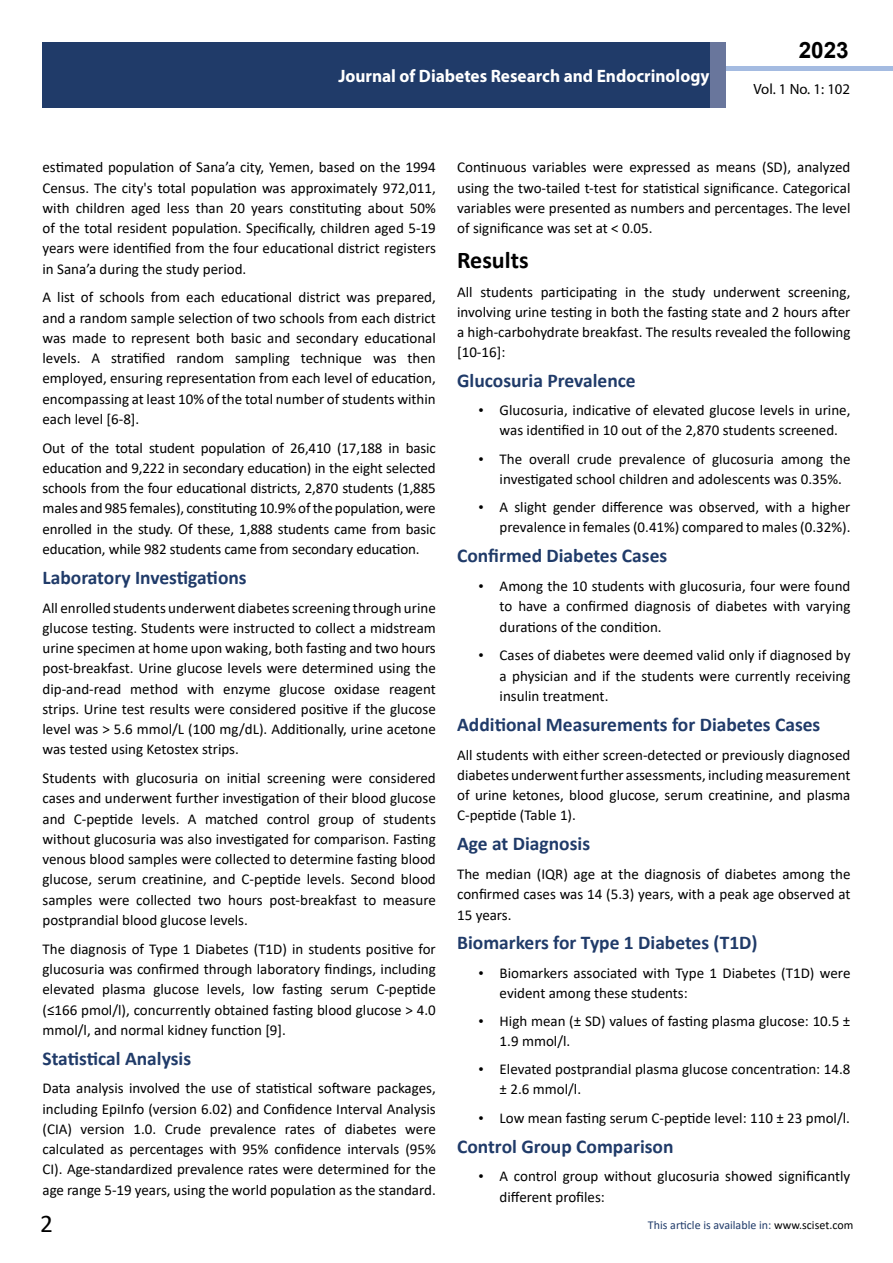
<style>
.page{position:relative;width:893px;height:1263px;background:#fff}
.page>*{position:absolute;margin:0;border:0;box-sizing:border-box;transform-origin:0 0}
.t1{font:25.5px "Calibri";color:#000}
.t2{font:700 24px "Calibri";color:#000}
.t3{font:700 22.5px "Arial";color:#000}
.t4{font:700 19.5px "Calibri";color:#203b69}
.t5{font:700 18px "Myriad Pro";color:#fff;scale:.96 1}
.t6{font:15px/20.2px "Calibri";color:#000;text-align:justify}
.t7{font:14.85px "Myriad Pro";color:#000}
.t8{font:12px "Calibri";color:#203b69}
.s1{font-family:"Times New Roman"}
.s2{color:#000}
</style>
<div class="page">
<div style="left:722px;top:66px;width:171px;height:5px;background:#a4bbe1"></div>
<div style="left:43px;top:42px;width:682px;height:66px;background:#203b69"></div>
<div style="left:710px;top:42px;width:15px;height:66px;background:#69769c"></div>
<p class="t5" style="left:338px;top:64px;width:388px">Journal of Diabetes Research and Endocrinology</p>
<h3 class="t3" style="left:799px;top:35px;width:52px">2023</h3>
<p class="t7" style="left:753px;top:80px;width:98px">Vol. 1 No. 1: 102</p>
<p class="t6" style="left:43px;top:157px;width:395px">estimated population of Sana’a city, Yemen, based on the 1994<br>Census. The city's total population was approximately 972,011, with children aged less than 20 years constituting about 50% of the total resident population. Specifically, children aged 5-19 years were identified from the four educational district registers in Sana’a during the study period.</p>
<p class="t6" style="left:43px;top:287px;width:395px">A list of schools from each educational district was prepared, and a random sample selection of two schools from each district was made to represent both basic and secondary educational levels. A stratified random sampling technique was then employed, ensuring representation from each level of education, encompassing at least 10% of the total number of students within each level [6-8].</p>
<p class="t6" style="left:43px;top:437px;width:395px">Out of the total student population of 26,410 (17,188 in basic education and 9,222 in secondary education) in the eight selected schools from the four educational districts, 2,870 students (1,885 males and 985 females), constituting 10.9% of the population, were enrolled in the study. Of these, 1,888 students came from basic education, while 982 students came from secondary education.</p>
<h3 class="t4" style="left:43px;top:564px;width:206px">Laboratory Investigations</h3>
<p class="t6" style="left:43px;top:597px;width:395px">All enrolled students underwent diabetes screening through urine glucose testing. Students were instructed to collect a midstream urine specimen at home upon waking, both fasting and two hours post-breakfast. Urine glucose levels were determined using the dip-and-read method with enzyme glucose oxidase reagent strips. Urine test results were considered positive if the glucose level was &gt; 5.6 mmol/L (100 mg/dL). Additionally, urine acetone was tested using Ketostex strips.</p>
<p class="t6" style="left:43px;top:768px;width:395px">Students with glucosuria on initial screening were considered cases and underwent further investigation of their blood glucose and C-peptide levels. A matched control group of students without glucosuria was also investigated for comparison. Fasting venous blood samples were collected to determine fasting blood glucose, serum creatinine, and C-peptide levels. Second blood samples were collected two hours post-breakfast to measure postprandial blood glucose levels.</p>
<p class="t6" style="left:43px;top:938px;width:395px">The diagnosis of Type 1 Diabetes (T1D) in students positive for glucosuria was confirmed through laboratory findings, including elevated plasma glucose levels, low fasting serum C-peptide (≤166 pmol/l), concurrently obtained fasting blood glucose &gt; 4.0 mmol/l, and normal kidney function [9].</p>
<h3 class="t4" style="left:43px;top:1044px;width:150px">Statistical Analysis</h3>
<p class="t6" style="left:43px;top:1078px;width:395px">Data analysis involved the use of statistical software packages, including EpiInfo (version 6.02) and Confidence Interval Analysis (CIA) version 1.0. Crude prevalence rates of diabetes were calculated as percentages with 95% confidence intervals (95% CI). Age-standardized prevalence rates were determined for the age range 5-19 years, using the world population as the standard.</p>
<p class="t6" style="left:457px;top:157px;width:395px">Continuous variables were expressed as means (SD), analyzed using the two-tailed t-test for statistical significance. Categorical variables were presented as numbers and percentages. The level of significance was set at &lt; 0.05.</p>
<h2 class="t2" style="left:457px;top:243px;width:73px">Results</h2>
<p class="t6" style="left:457px;top:281px;width:395px">All students participating in the study underwent screening, involving urine testing in both the fasting state and 2 hours after a high-carbohydrate breakfast. The results revealed the following [10-16]:</p>
<h3 class="t4" style="left:457px;top:366px;width:180px">Glucosuria Prevalence</h3>
<p class="t6" style="left:478px;top:400px;width:374px;text-align:center"><span class="s1">•</span> Glucosuria, indicative of elevated glucose levels in urine, was identified in 10 out of the 2,870 students screened.</p>
<p class="t6" style="left:500px;top:448px;width:352px;text-indent:-21px"><span class="s1">•</span> The overall crude prevalence of glucosuria among the investigated school children and adolescents was 0.35%.</p>
<p class="t6" style="left:478px;top:497px;width:374px;text-align:right"><span class="s1">•</span> A slight gender difference was observed, with a higher prevalence in females (0.41%) compared to males (0.32%).</p>
<h3 class="t4" style="left:457px;top:542px;width:212px">Confirmed Diabetes Cases</h3>
<p class="t6" style="left:500px;top:576px;width:352px;text-indent:-21px"><span class="s1">•</span> Among the 10 students with glucosuria, four were found to have a confirmed diagnosis of diabetes with varying durations of the condition.</p>
<p class="t6" style="left:500px;top:645px;width:352px;text-indent:-21px"><span class="s1">•</span> Cases of diabetes were deemed valid only if diagnosed by a physician and if the students were currently receiving insulin treatment.</p>
<h3 class="t4" style="left:457px;top:710px;width:365px">Additional Measurements for Diabetes Cases</h3>
<p class="t6" style="left:457px;top:744px;width:395px">All students with either screen-detected or previously diagnosed diabetes underwent further assessments, including measurement of urine ketones, blood glucose, serum creatinine, and plasma C-peptide (Table 1).</p>
<h3 class="t4" style="left:457px;top:830px;width:134px">Age at Diagnosis</h3>
<p class="t6" style="left:457px;top:863px;width:395px">The median (IQR) age at the diagnosis of diabetes among the confirmed cases was 14 (5.3) years, with a peak age observed at 15 years.</p>
<h3 class="t4" style="left:457px;top:929px;width:302px">Biomarkers for Type 1 Diabetes (T1D)</h3>
<p class="t6" style="left:500px;top:962px;width:352px;line-height:19.8px;text-indent:-21px"><span class="s1">•</span> Biomarkers associated with Type 1 Diabetes (T1D) were evident among these students:</p>
<p class="t6" style="left:500px;top:1011px;width:352px;line-height:19.8px;text-indent:-21px"><span class="s1">•</span> High mean (± SD) values of fasting plasma glucose: 10.5 ±<br>1.9 mmol/l.</p>
<p class="t6" style="left:500px;top:1059px;width:352px;line-height:19.8px;text-indent:-21px"><span class="s1">•</span> Elevated postprandial plasma glucose concentration: 14.8 ± 2.6 mmol/l.</p>
<p class="t6" style="left:478px;top:1107px;width:373px"><span class="s1">•</span> Low mean fasting serum C-peptide level: 110 ± 23 pmol/l.</p>
<h3 class="t4" style="left:457px;top:1132px;width:218px">Control Group Comparison</h3>
<p class="t6" style="left:500px;top:1166px;width:352px;text-indent:-21px"><span class="s1">•</span> A control group without glucosuria showed significantly different profiles:</p>
<h1 class="t1" style="left:40px;top:1206px;width:14px">2</h1>
<p class="t8" style="left:648px;top:1217px;width:207px">This article is available in: <span class="s2">www.sciset.com</span></p>
</div>
